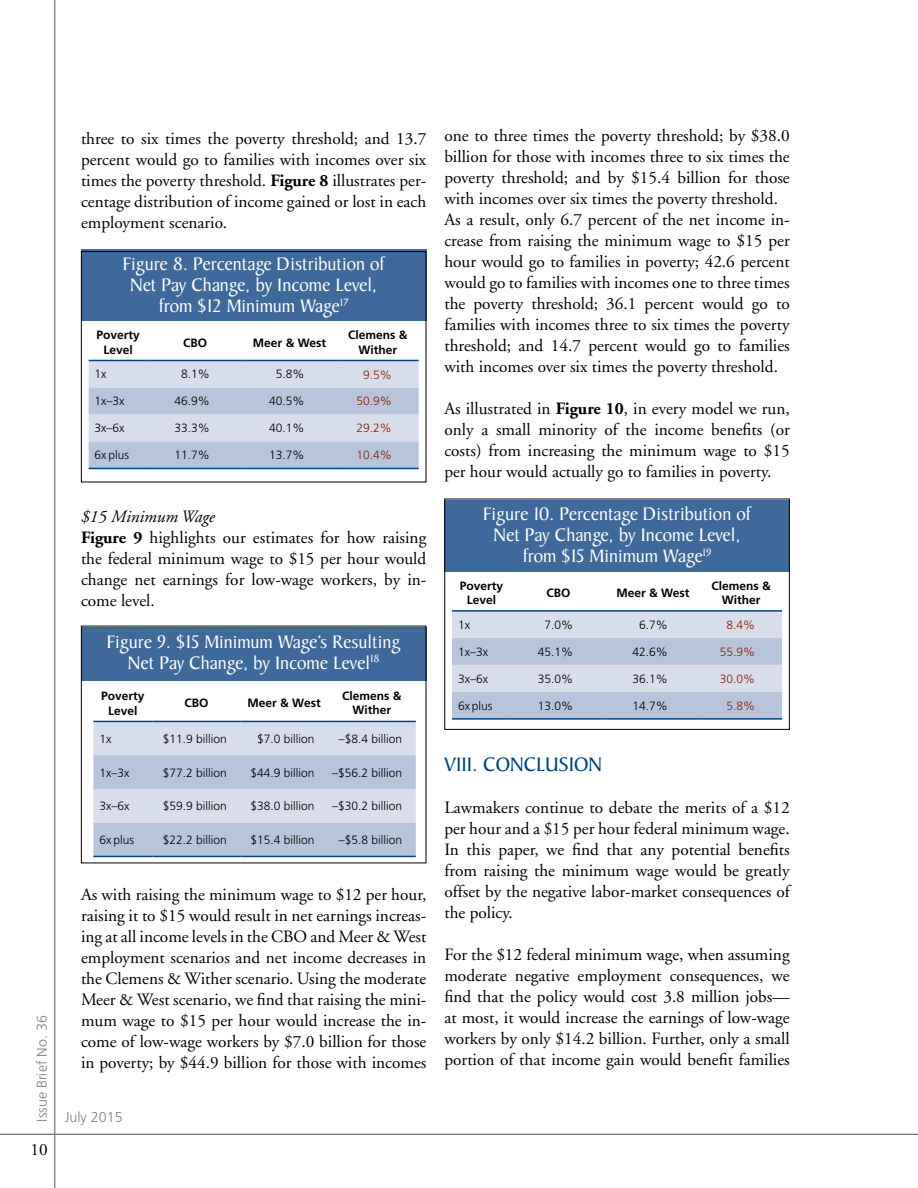
<style>
.page{position:relative;width:918px;height:1188px;background:#fff}
.page>*{position:absolute;margin:0;border:0;box-sizing:border-box;transform-origin:0 0}
.t1{font:21px "Baker Signet";color:#00447c}
.t2{font:19.5px/21px "Baker Signet";color:#fff;text-align:center}
.t3{font:17.25px/21px "Adobe Garamond";color:#000;text-align:justify}
.t4{font:300 14.25px "Frutiger";color:#808285}
.t5{font:300 12px "Frutiger";color:#000}
.t6{font:700 12px/14.4px "Frutiger";color:#000;text-align:center}
.t7{font:300 12px "Frutiger";color:#8a1f03}
.s1{font-weight:700}
.s2{font-style:italic}
</style>
<div class="page">
<hr style="left:54px;top:0;width:1px;height:1188px;background:#808285">
<hr style="left:0;top:1134px;width:918px;height:1px;background:#808285">
<div style="left:81px;top:627px;width:345px;height:54px;background:#3d699b"></div>
<svg style="left:93px;top:722px;width:323px;height:134px"></svg>
<hr style="left:93px;top:721px;width:60px;height:1px;background:#00447c">
<hr style="left:153px;top:721px;width:87px;height:1px;background:#00447c">
<hr style="left:240px;top:721px;width:88px;height:1px;background:#00447c">
<hr style="left:328px;top:721px;width:88px;height:1px;background:#00447c">
<hr style="left:93px;top:856px;width:60px;height:1px;background:#00447c">
<hr style="left:153px;top:856px;width:87px;height:1px;background:#00447c">
<hr style="left:240px;top:856px;width:88px;height:1px;background:#00447c">
<hr style="left:328px;top:856px;width:88px;height:1px;background:#00447c">
<div style="left:81px;top:249px;width:345px;height:72px;background:#3d699b"></div>
<svg style="left:89px;top:361px;width:330px;height:107px"></svg>
<hr style="left:89px;top:360px;width:59px;height:1px;background:#00447c">
<hr style="left:148px;top:360px;width:94px;height:1px;background:#00447c">
<hr style="left:242px;top:360px;width:95px;height:1px;background:#00447c">
<hr style="left:337px;top:360px;width:82px;height:1px;background:#00447c">
<hr style="left:89px;top:468px;width:59px;height:1px;background:#00447c">
<hr style="left:148px;top:468px;width:94px;height:1px;background:#00447c">
<hr style="left:242px;top:468px;width:95px;height:1px;background:#00447c">
<hr style="left:337px;top:468px;width:82px;height:1px;background:#00447c">
<div style="left:81px;top:251px;width:345px;height:231px;border:1px solid #000"></div>
<div style="left:444px;top:500px;width:346px;height:71px;background:#3d699b"></div>
<svg style="left:452px;top:612px;width:330px;height:106px"></svg>
<hr style="left:452px;top:610px;width:59px;height:2px;background:#00447c">
<hr style="left:511px;top:610px;width:95px;height:2px;background:#00447c">
<hr style="left:606px;top:610px;width:94px;height:2px;background:#00447c">
<hr style="left:700px;top:610px;width:82px;height:2px;background:#00447c">
<hr style="left:452px;top:718px;width:59px;height:2px;background:#00447c">
<hr style="left:511px;top:718px;width:95px;height:2px;background:#00447c">
<hr style="left:606px;top:718px;width:94px;height:2px;background:#00447c">
<hr style="left:700px;top:718px;width:82px;height:2px;background:#00447c">
<div style="left:444px;top:499px;width:346px;height:231px;border:1px solid #000"></div>
<p class="t4" style="left:34px;top:1122px;width:108px;rotate:-90deg">Issue Brief No. 36</p>
<p class="t3" style="left:30px;top:1139px;width:19px">10</p>
<p class="t3" style="left:81px;top:128px;width:347px">three to six times the poverty threshold; and 13.7 percent would go to families with incomes over six times the poverty threshold. <span class="s1">Figure 8</span> illustrates per&shy;centage distribution of income gained or lost in each employment scenario.</p>
<p class="t2" style="left:123px;top:254px;width:263px">Figure 8. Percentage Distribution of<br>Net Pay Change, by Income Level, from $12 Minimum Wage<sup>17</sup></p>
<p class="t6" style="left:97px;top:328px;width:45px">Poverty<br>Level</p>
<p class="t6" style="left:183px;top:335px;width:25px">CBO</p>
<p class="t6" style="left:253px;top:335px;width:75px">Meer &amp; West</p>
<p class="t6" style="left:348px;top:328px;width:61px">Clemens &amp;<br>Wither</p>
<p class="t5" style="left:95px;top:368px;width:13px">1x</p>
<p class="t5" style="left:181px;top:368px;width:30px">8.1%</p>
<p class="t5" style="left:276px;top:368px;width:30px">5.8%</p>
<p class="t7" style="left:363px;top:368px;width:30px">9.5%</p>
<p class="t5" style="left:95px;top:395px;width:31px">1x–3x</p>
<p class="t5" style="left:175px;top:395px;width:37px">46.9%</p>
<p class="t5" style="left:269px;top:395px;width:37px">40.5%</p>
<p class="t7" style="left:356px;top:395px;width:37px">50.9%</p>
<p class="t5" style="left:95px;top:422px;width:31px">3x–6x</p>
<p class="t5" style="left:175px;top:422px;width:37px">33.3%</p>
<p class="t5" style="left:269px;top:422px;width:37px">40.1%</p>
<p class="t7" style="left:356px;top:422px;width:37px">29.2%</p>
<p class="t5" style="left:95px;top:449px;width:36px">6x plus</p>
<p class="t5" style="left:175px;top:449px;width:37px">11.7%</p>
<p class="t5" style="left:269px;top:449px;width:37px">13.7%</p>
<p class="t7" style="left:356px;top:448px;width:37px">10.4%</p>
<p class="t3" style="left:81px;top:506px;width:347px;text-align:left"><span class="s2">$15 Minimum Wage<br></span><span class="s1">Figure 9</span> highlights our estimates for how raising the federal minimum wage to $15 per hour would change net earnings for low-wage workers, by in&shy;come level.</p>
<p class="t2" style="left:107px;top:631px;width:295px">Figure 9. $15 Minimum Wage’s Resulting<br>Net Pay Change, by Income Level<sup>18</sup></p>
<p class="t6" style="left:101px;top:689px;width:45px">Poverty<br>Level</p>
<p class="t6" style="left:184px;top:696px;width:25px">CBO</p>
<p class="t6" style="left:248px;top:696px;width:75px">Meer &amp; West</p>
<p class="t6" style="left:342px;top:689px;width:61px">Clemens &amp;<br>Wither</p>
<p class="t5" style="left:99px;top:732px;width:13px">1x</p>
<p class="t5" style="left:163px;top:732px;width:66px">$11.9 billion</p>
<p class="t5" style="left:257px;top:732px;width:59px">$7.0 billion</p>
<p class="t5" style="left:339px;top:732px;width:65px">–$8.4 billion</p>
<p class="t5" style="left:99px;top:766px;width:31px">1x–3x</p>
<p class="t5" style="left:163px;top:766px;width:66px">$77.2 billion</p>
<p class="t5" style="left:251px;top:766px;width:66px">$44.9 billion</p>
<p class="t5" style="left:332px;top:766px;width:72px">–$56.2 billion</p>
<p class="t5" style="left:99px;top:799px;width:31px">3x–6x</p>
<p class="t5" style="left:163px;top:799px;width:66px">$59.9 billion</p>
<p class="t5" style="left:251px;top:799px;width:66px">$38.0 billion</p>
<p class="t5" style="left:332px;top:799px;width:72px">–$30.2 billion</p>
<p class="t5" style="left:99px;top:833px;width:36px">6x plus</p>
<p class="t5" style="left:163px;top:833px;width:66px">$22.2 billion</p>
<p class="t5" style="left:251px;top:833px;width:66px">$15.4 billion</p>
<p class="t5" style="left:339px;top:833px;width:65px">–$5.8 billion</p>
<p class="t3" style="left:81px;top:884px;width:347px">As with raising the minimum wage to $12 per hour, raising it to $15 would result in net earnings increas&shy;ing at all income levels in the CBO and Meer &amp; West employment scenarios and net income decreases in the Clemens &amp; Wither scenario. Using the moderate Meer &amp; West scenario, we find that raising the mini&shy;mum wage to $15 per hour would increase the in&shy;come of low-wage workers by $7.0 billion for those in poverty; by $44.9 billion for those with incomes</p>
<p class="t4" style="left:65px;top:1109px;width:59px">July 2015</p>
<p class="t3" style="left:444px;top:125px;width:347px;text-align:left">one to three times the poverty threshold; by $38.0 billion for those with incomes three to six times the poverty threshold; and by $15.4 billion for those with incomes over six times the poverty threshold.<br>As a result, only 6.7 percent of the net income in&shy;crease from raising the minimum wage to $15 per hour would go to families in poverty; 42.6 percent would go to families with incomes one to three times the poverty threshold; 36.1 percent would go to families with incomes three to six times the poverty threshold; and 14.7 percent would go to families with incomes over six times the poverty threshold.</p>
<p class="t3" style="left:444px;top:398px;width:347px">As illustrated in <span class="s1">Figure 10</span>, in every model we run, only a small minority of the income benefits (or costs) from increasing the minimum wage to $15 per hour would actually go to families in poverty.</p>
<p class="t2" style="left:483px;top:504px;width:269px">Figure 10. Percentage Distribution of<br>Net Pay Change, by Income Level, from $15 Minimum Wage<sup>19</sup></p>
<p class="t6" style="left:460px;top:578px;width:45px">Poverty<br>Level</p>
<p class="t6" style="left:546px;top:586px;width:25px">CBO</p>
<p class="t6" style="left:616px;top:586px;width:75px">Meer &amp; West</p>
<p class="t6" style="left:711px;top:578px;width:61px">Clemens &amp;<br>Wither</p>
<p class="t5" style="left:458px;top:618px;width:13px">1x</p>
<p class="t5" style="left:545px;top:618px;width:30px">7.0%</p>
<p class="t5" style="left:639px;top:618px;width:30px">6.7%</p>
<p class="t7" style="left:726px;top:618px;width:30px">8.4%</p>
<p class="t5" style="left:458px;top:645px;width:31px">1x–3x</p>
<p class="t5" style="left:538px;top:645px;width:37px">45.1%</p>
<p class="t5" style="left:632px;top:645px;width:37px">42.6%</p>
<p class="t7" style="left:720px;top:645px;width:37px">55.9%</p>
<p class="t5" style="left:458px;top:672px;width:31px">3x–6x</p>
<p class="t5" style="left:538px;top:672px;width:37px">35.0%</p>
<p class="t5" style="left:632px;top:672px;width:37px">36.1%</p>
<p class="t7" style="left:720px;top:672px;width:37px">30.0%</p>
<p class="t5" style="left:458px;top:699px;width:36px">6x plus</p>
<p class="t5" style="left:538px;top:699px;width:37px">13.0%</p>
<p class="t5" style="left:632px;top:699px;width:37px">14.7%</p>
<p class="t7" style="left:726px;top:699px;width:30px">5.8%</p>
<p class="t1" style="left:444px;top:753px;width:159px">VIII. CONCLUSION</p>
<p class="t3" style="left:444px;top:797px;width:347px">Lawmakers continue to debate the merits of a $12 per hour and a $15 per hour federal minimum wage.<br>In this paper, we find that any potential benefits from raising the minimum wage would be greatly offset by the negative labor-market consequences of the policy.</p>
<p class="t3" style="left:444px;top:944px;width:347px">For the $12 federal minimum wage, when assuming moderate negative employment consequences, we find that the policy would cost 3.8 million jobs— at most, it would increase the earnings of low-wage workers by only $14.2 billion. Further, only a small portion of that income gain would benefit families</p>
</div>
